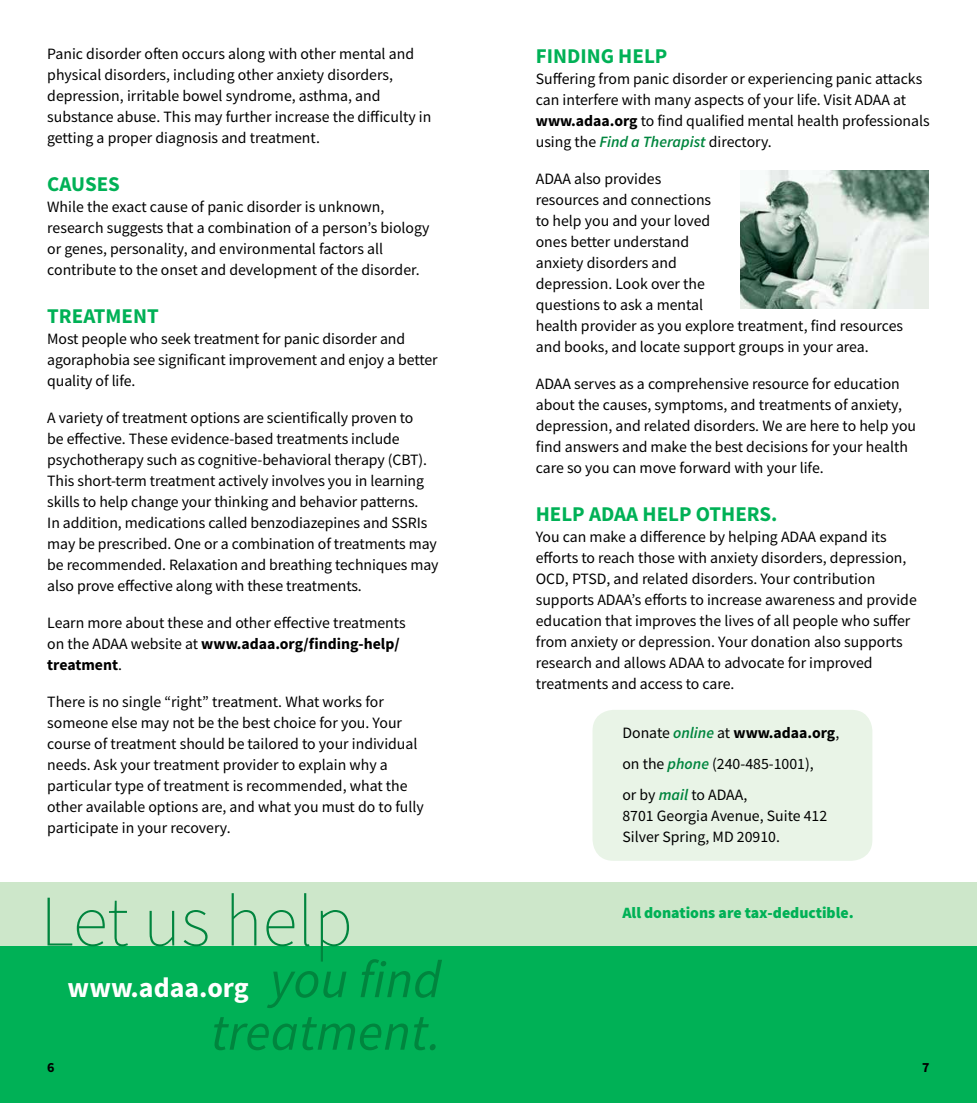
<style>
.page{position:relative;width:977px;height:1103px;background:#fff}
.page>*{position:absolute;margin:0;border:0;box-sizing:border-box;transform-origin:0 0}
.quote4{font:200 72.45px "Source Sans Pro";color:#00853e}
.quote5{font:italic 52.5px/52.5px "Source Sans Pro";color:#00853e;text-align:right}
.quote6{font:700 28px "Source Sans Pro";color:#fff}
.sub_1{font:700 21px "Source Sans Pro";color:#00b156}
.t1{font:15.75px/21px "Source Sans Pro";color:#000}
.t2{font:900 15.75px "Source Sans Pro";color:#00b156}
.t3{font:700 15.75px "Source Sans Pro";color:#000}
.t4{font:700 14px "Source Sans Pro";color:#000}
.s1{font-weight:700}
.s2{font-weight:600;font-style:italic;color:#00853e}
.s3{font-weight:400}
</style>
<div class="page">
<div style="left:0;top:945px;width:488px;height:157px;background:#00b156"></div>
<div style="left:488px;top:945px;width:488px;height:157px;background:#00b156"></div>
<div style="left:0;top:882px;width:488px;height:63px;background:#cde7ca"></div>
<div style="left:488px;top:882px;width:488px;height:63px;background:#cde7ca"></div>
<div style="left:592px;top:710px;width:280px;height:150px;background:#e9f4e7;border-radius:21px"></div>
<img style="left:740px;top:170px;width:188px;height:139px">
<p class="t1" style="left:47px;top:43px;width:385px">Panic disorder often occurs along with other mental and physical disorders, including other anxiety disorders, depression, irritable bowel syndrome, asthma, and substance abuse. This may further increase the difficulty in getting a proper diagnosis and treatment.</p>
<p class="sub_1" style="left:47px;top:170px;width:74px">CAUSES</p>
<p class="t1" style="left:47px;top:196px;width:384px">While the exact cause of panic disorder is unknown, research suggests that a combination of a person’s biology or genes, personality, and environmental factors all contribute to the onset and development of the disorder.</p>
<p class="sub_1" style="left:47px;top:302px;width:113px">TREATMENT</p>
<p class="t1" style="left:47px;top:328px;width:392px">Most people who seek treatment for panic disorder and agoraphobia see significant improvement and enjoy a better quality of life.</p>
<p class="t1" style="left:47px;top:407px;width:393px">A variety of treatment options are scientifically proven to<br>be effective. These evidence-based treatments include psychotherapy such as cognitive-behavioral therapy (CBT).<br>This short-term treatment actively involves you in learning skills to help change your thinking and behavior patterns.<br>In addition, medications called benzodiazepines and SSRIs may be prescribed. One or a combination of treatments may be recommended. Relaxation and breathing techniques may also prove effective along with these treatments.</p>
<p class="t1" style="left:47px;top:612px;width:360px">Learn more about these and other effective treatments on the ADAA website at <span class="s1">www.adaa.org/finding-help/ treatment</span>.</p>
<p class="t1" style="left:47px;top:691px;width:378px">There is no single “right” treatment. What works for someone else may not be the best choice for you. Your course of treatment should be tailored to your individual needs. Ask your treatment provider to explain why a particular type of treatment is recommended, what the other available options are, and what you must do to fully participate in your recovery.</p>
<p class="quote4" style="left:40px;top:877px;width:314px">Let us help</p>
<p class="quote6" style="left:68px;top:969px;width:183px">www.adaa.org</p>
<p class="quote5" style="left:211px;top:952px;width:232px">you find treatment.</p>
<p class="sub_1" style="left:536px;top:42px;width:133px">FINDING HELP</p>
<p class="t1" style="left:536px;top:68px;width:395px">Suffering from panic disorder or experiencing panic attacks can interfere with many aspects of your life. Visit ADAA at <span class="s1">www.adaa.org</span> to find qualified mental health professionals using the <span class="s2">Find a Therapist</span> directory.</p>
<p class="t1" style="left:536px;top:168px;width:369px">ADAA also provides<br>resources and connections<br>to help you and your loved<br>ones better understand<br>anxiety disorders and<br>depression. Look over the<br>questions to ask a mental<br>health provider as you explore treatment, find resources and books, and locate support groups in your area.</p>
<p class="t1" style="left:536px;top:373px;width:382px">ADAA serves as a comprehensive resource for education about the causes, symptoms, and treatments of anxiety, depression, and related disorders. We are here to help you find answers and make the best decisions for your health care so you can move forward with your life.</p>
<p class="sub_1" style="left:536px;top:499px;width:243px">HELP ADAA HELP OTHERS.</p>
<p class="t1" style="left:536px;top:526px;width:382px">You can make a difference by helping ADAA expand its efforts to reach those with anxiety disorders, depression, OCD, PTSD, and related disorders. Your contribution supports ADAA’s efforts to increase awareness and provide education that improves the lives of all people who suffer from anxiety or depression. Your donation also supports research and allows ADAA to advocate for improved treatments and access to care.</p>
<p class="t3" style="left:622px;top:721px;width:218px"><span class="s3">Donate</span> <span class="s2">online</span> <span class="s3">at</span> www.adaa.org<span class="s3">,</span></p>
<p class="t1" style="left:622px;top:753px;width:193px">on the <span class="s2">phone</span> (240-485-1001),</p>
<p class="t1" style="left:622px;top:784px;width:206px">or by <span class="s2">mail</span> to ADAA,<br>8701 Georgia Avenue, Suite 412<br>Silver Spring, MD 20910.</p>
<p class="t2" style="left:622px;top:902px;width:233px">All donations are tax-deductible.</p>
<p class="t4" style="left:47px;top:1058px;width:9px">6</p>
<p class="t4" style="left:922px;top:1058px;width:9px">7</p>
</div>
